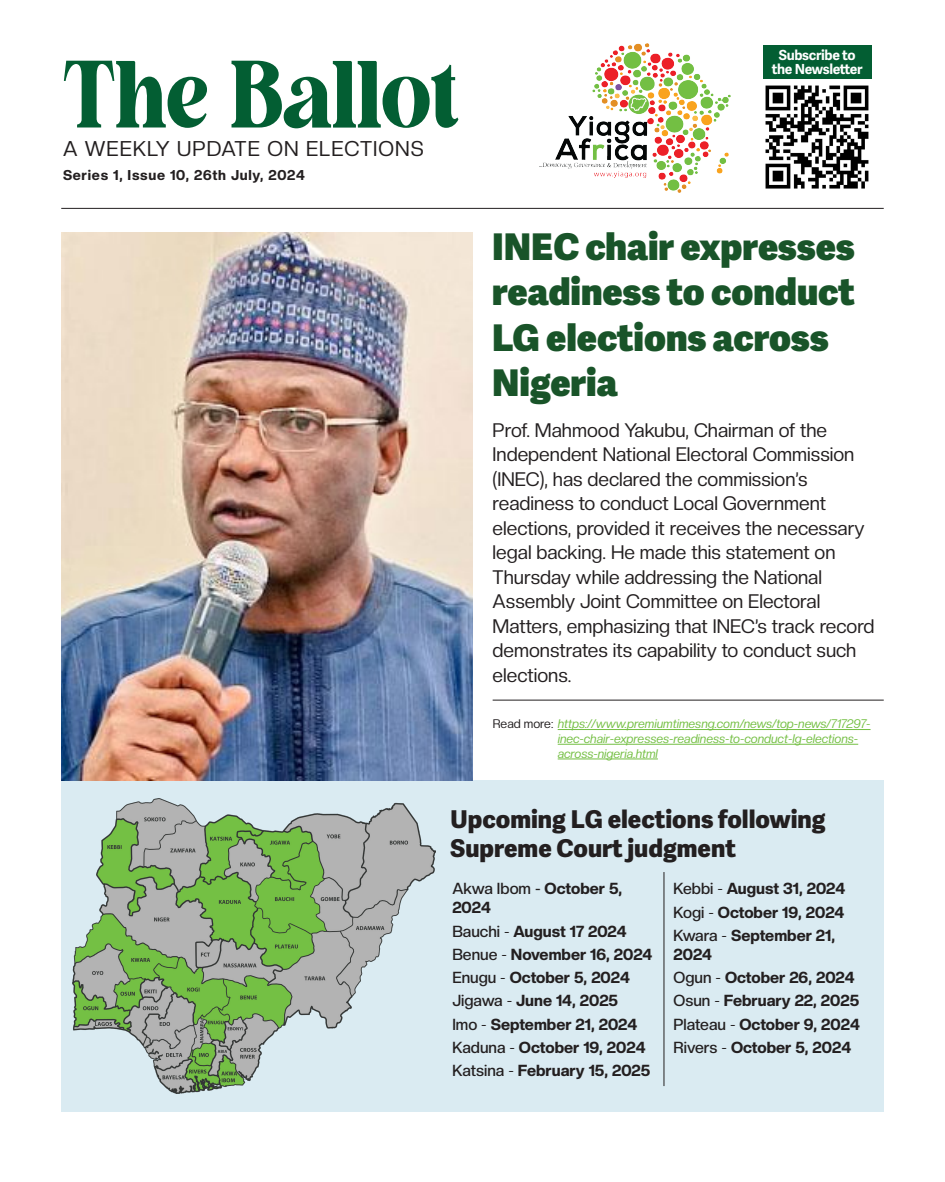
<style>
.page{position:relative;width:945px;height:1182px;background:#fff}
.page>*{position:absolute;margin:0;border:0;box-sizing:border-box;transform-origin:0 0}
.t1{font:87.5px "Rangile";color:#035e33}
.t2{font:800 36.75px/45.5px "Adelle Sans";color:#195429}
.t3{font:800 24.5px/29.4px "Adelle Sans";color:#231f20}
.t4{font:21px "Creato Display";letter-spacing:.05em;color:#231f20}
.t5{font:19.25px/24.5px "Creato Display";color:#231f20}
.t6{font:800 15.75px/18.9px "Creato Display";color:#231f20}
.t7{font:800 14px "Creato Display";letter-spacing:.05em;color:#231f20}
.t8{font:700 13.91px/14px "Adelle Sans";letter-spacing:-.025em;color:#fff;text-align:center}
.t9{font:italic 12.25px/14.7px "Creato Display";color:#74bf43}
.s1{font-style:normal;color:#231f20}
.s2{font-weight:500}
.s3{font-weight:400}
</style>
<div class="page">
<div style="left:61px;top:780px;width:823px;height:331px;background:#daebf2"></div>
<img style="left:540px;top:44px;width:191px;height:148px">
<div style="left:763px;top:45px;width:109px;height:34px;background:#035e33"></div>
<img style="left:765px;top:85px;width:104px;height:104px">
<hr style="left:61px;top:208px;width:823px;height:1px;background:#231f20">
<img style="left:61px;top:232px;width:411px;height:548px">
<hr style="left:558px;top:729px;width:313px;height:1px;background:#74bf43">
<hr style="left:558px;top:743px;width:300px;height:1px;background:#74bf43">
<hr style="left:558px;top:758px;width:100px;height:1px;background:#74bf43">
<img style="left:73px;top:798px;width:362px;height:294px">
<hr style="left:664px;top:872px;width:1px;height:213px;background:#231f20">
<hr style="left:493px;top:699px;width:391px;height:1px;background:#231f20">
<p class="t1" style="left:63px;top:44px;width:398px">The Ballot</p>
<p class="t4" style="left:63px;top:136px;width:362px">A WEEKLY UPDATE ON ELECTIONS</p>
<p class="t7" style="left:63px;top:166px;width:243px">Series 1, Issue 10, 26th July, 2024</p>
<p class="t8" style="left:772px;top:49px;width:92px">Subscribe to the Newsletter</p>
<p class="t2" style="left:492px;top:224px;width:364px">INEC chair expresses readiness to conduct<br>LG elections across<br>Nigeria</p>
<p class="t5" style="left:493px;top:417px;width:383px">Prof. Mahmood Yakubu, Chairman of the Independent National Electoral Commission (INEC), has declared the commission’s readiness to conduct Local Government elections, provided it receives the necessary legal backing. He made this statement on Thursday while addressing the National Assembly Joint Committee on Electoral Matters, emphasizing that INEC’s track record demonstrates its capability to conduct such elections.</p>
<p class="t9" style="left:558px;top:716px;width:314px;text-indent:-65px"><span class="s1">Read more:</span> https://www.premiumtimesng.com/news/top-news/717297- inec-chair-expresses-readiness-to-conduct-lg-elections&shy;across-nigeria.html</p>
<p class="t3" style="left:451px;top:804px;width:377px">Upcoming LG elections following<br>Supreme Court judgment</p>
<p class="t6" style="left:452px;top:879px;width:171px"><span class="s2">Akwa Ibom -</span> October 5,<br>2024</p>
<p class="t6" style="left:452px;top:921px;width:176px"><span class="s2">Bauchi</span> <span class="s3">-</span> August 17 2024</p>
<p class="t6" style="left:452px;top:944px;width:202px"><span class="s2">Benue</span> <span class="s3">-</span> November 16, 2024</p>
<p class="t6" style="left:452px;top:967px;width:179px"><span class="s2">Enugu</span> <span class="s3">-</span> October 5, 2024</p>
<p class="t6" style="left:452px;top:991px;width:167px"><span class="s2">Jigawa</span> <span class="s3">-</span> June 14, 2025</p>
<p class="t6" style="left:452px;top:1014px;width:187px"><span class="s2">Imo</span> <span class="s3">-</span> September 21, 2024</p>
<p class="t6" style="left:452px;top:1037px;width:195px"><span class="s2">Kaduna</span> <span class="s3">-</span> October 19, 2024</p>
<p class="t6" style="left:452px;top:1060px;width:199px"><span class="s2">Katsina</span> <span class="s3">-</span> February 15, 2025</p>
<p class="t6" style="left:674px;top:879px;width:173px"><span class="s2">Kebbi</span> <span class="s3">-</span> August 31, 2024</p>
<p class="t6" style="left:674px;top:902px;width:172px"><span class="s2">Kogi</span> <span class="s3">-</span> October 19, 2024</p>
<p class="t6" style="left:674px;top:925px;width:163px"><span class="s2">Kwara</span> <span class="s3">-</span> September 21,<br>2024</p>
<p class="t6" style="left:674px;top:967px;width:183px"><span class="s2">Ogun</span> <span class="s3">-</span> October 26, 2024</p>
<p class="t6" style="left:674px;top:991px;width:187px"><span class="s2">Osun</span> <span class="s3">-</span> February 22, 2025</p>
<p class="t6" style="left:674px;top:1014px;width:188px"><span class="s2">Plateau</span> <span class="s3">-</span> October 9, 2024</p>
<p class="t6" style="left:674px;top:1037px;width:179px"><span class="s2">Rivers</span> <span class="s3">-</span> October 5, 2024</p>
</div>
